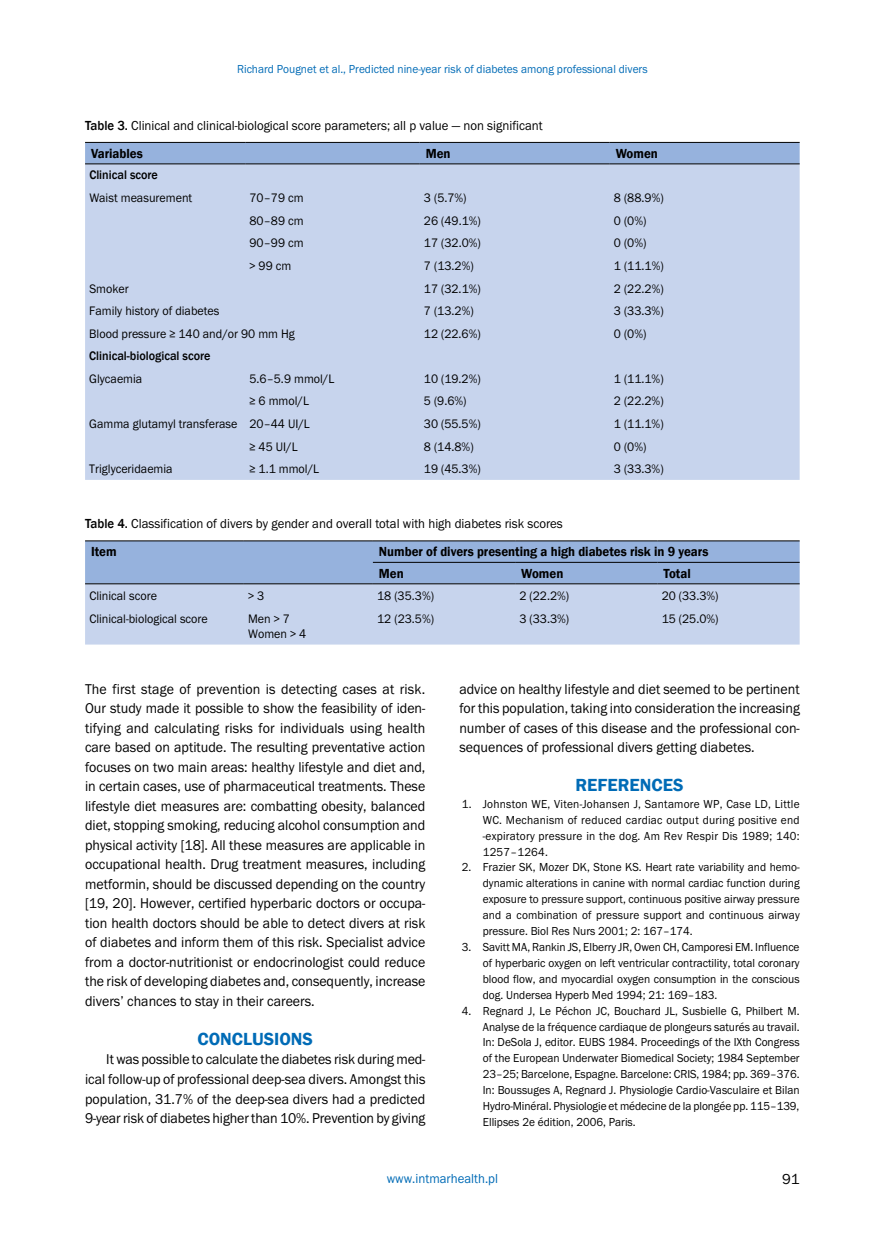
<style>
.page{position:relative;width:872px;height:1234px;background:#fff}
.page>*{position:absolute;margin:0;border:0;box-sizing:border-box;transform-origin:0 0}
.t1{font:600 18px "Franklin Gothic";color:#006bb6}
.t2{font:15px "Franklin Got Itc TEE";color:#000}
.t3{font:14.7px/19.5px "Franklin Got Itc TEE";color:#000;text-align:justify;scale:.95 1}
.t4{font:13.5px "Franklin Got Itc TEE";color:#000;scale:.95 1}
.t5{font:600 13.5px/21.5px "Franklin Gothic";color:#000;scale:.95 1}
.t6{font:13.5px "Franklin Got Itc TEE";color:#006bb6;scale:.95 1}
.t7{font:12.75px/15.3px "Franklin Got Itc TEE";color:#000;scale:.95 1}
.t8{font:500 12.75px "Franklin Gothic";color:#000;scale:.95 1}
.t9{font:12px/15.9px "Franklin Got Itc TEE";color:#000;text-align:justify;scale:.95 1}
.t10{font:12px "Franklin Got Itc TEE";color:#006bb6;scale:.95 1}
.s1{font-family:"Franklin Gothic";font-weight:500}
</style>
<div class="page">
<div style="left:85px;top:143px;width:714px;height:20px;background:#96b2dd"></div>
<div style="left:85px;top:164px;width:714px;height:316px;background:#c7d4ed"></div>
<hr style="left:85px;top:142px;width:160px;height:1px;background:#000">
<hr style="left:245px;top:142px;width:175px;height:1px;background:#000">
<hr style="left:420px;top:142px;width:189px;height:1px;background:#000">
<hr style="left:609px;top:142px;width:190px;height:1px;background:#000">
<hr style="left:85px;top:163px;width:160px;height:1px;background:#000">
<hr style="left:245px;top:163px;width:175px;height:1px;background:#000">
<hr style="left:420px;top:163px;width:189px;height:1px;background:#000">
<hr style="left:609px;top:163px;width:190px;height:1px;background:#000">
<div style="left:85px;top:541px;width:714px;height:42px;background:#96b2dd"></div>
<div style="left:85px;top:584px;width:714px;height:60px;background:#c7d4ed"></div>
<hr style="left:373px;top:562px;width:142px;height:1px;background:#000">
<hr style="left:515px;top:562px;width:142px;height:1px;background:#000">
<hr style="left:657px;top:562px;width:142px;height:1px;background:#000">
<hr style="left:85px;top:540px;width:159px;height:1px;background:#000">
<hr style="left:244px;top:540px;width:129px;height:1px;background:#000">
<hr style="left:373px;top:540px;width:142px;height:1px;background:#000">
<hr style="left:515px;top:540px;width:142px;height:1px;background:#000">
<hr style="left:657px;top:540px;width:142px;height:1px;background:#000">
<hr style="left:85px;top:583px;width:159px;height:1px;background:#000">
<hr style="left:244px;top:583px;width:129px;height:1px;background:#000">
<hr style="left:373px;top:583px;width:142px;height:1px;background:#000">
<hr style="left:515px;top:583px;width:142px;height:1px;background:#000">
<hr style="left:657px;top:583px;width:142px;height:1px;background:#000">
<p class="t10" style="left:237px;top:62px;width:434px">Richard Pougnet et al., Predicted nine-year risk of diabetes among professional divers</p>
<p class="t4" style="left:85px;top:118px;width:483px"><span class="s1">Table 3.</span> Clinical and clinical-biological score parameters; all p value — non significant</p>
<p class="t5" style="left:91px;top:143px;width:56px">Variables</p>
<p class="t5" style="left:426px;top:143px;width:28px">Men</p>
<p class="t5" style="left:615px;top:143px;width:46px">Women</p>
<p class="t8" style="left:89px;top:167px;width:74px">Clinical score</p>
<p class="t7" style="left:89px;top:190px;width:110px">Waist measurement</p>
<p class="t7" style="left:249px;top:190px;width:58px">70–79 cm</p>
<p class="t7" style="left:424px;top:190px;width:46px">3 (5.7%)</p>
<p class="t7" style="left:614px;top:190px;width:54px">8 (88.9%)</p>
<p class="t7" style="left:249px;top:213px;width:58px">80–89 cm</p>
<p class="t7" style="left:424px;top:213px;width:61px">26 (49.1%)</p>
<p class="t7" style="left:614px;top:213px;width:36px">0 (0%)</p>
<p class="t7" style="left:249px;top:235px;width:58px">90–99 cm</p>
<p class="t7" style="left:424px;top:235px;width:61px">17 (32.0%)</p>
<p class="t7" style="left:614px;top:235px;width:36px">0 (0%)</p>
<p class="t7" style="left:249px;top:258px;width:46px">&gt; 99 cm</p>
<p class="t7" style="left:424px;top:258px;width:54px">7 (13.2%)</p>
<p class="t7" style="left:614px;top:258px;width:54px">1 (11.1%)</p>
<p class="t7" style="left:89px;top:281px;width:43px">Smoker</p>
<p class="t7" style="left:424px;top:281px;width:61px">17 (32.1%)</p>
<p class="t7" style="left:614px;top:281px;width:54px">2 (22.2%)</p>
<p class="t7" style="left:89px;top:304px;width:138px">Family history of diabetes</p>
<p class="t7" style="left:424px;top:304px;width:54px">7 (13.2%)</p>
<p class="t7" style="left:614px;top:304px;width:54px">3 (33.3%)</p>
<p class="t7" style="left:89px;top:326px;width:218px">Blood pressure ≥ 140 and/or 90 mm Hg</p>
<p class="t7" style="left:424px;top:326px;width:61px">12 (22.6%)</p>
<p class="t7" style="left:614px;top:326px;width:36px">0 (0%)</p>
<p class="t8" style="left:89px;top:347px;width:129px">Clinical-biological score</p>
<p class="t7" style="left:89px;top:371px;width:57px">Glycaemia</p>
<p class="t7" style="left:249px;top:371px;width:91px">5.6–5.9 mmol/L</p>
<p class="t7" style="left:424px;top:371px;width:61px">10 (19.2%)</p>
<p class="t7" style="left:614px;top:371px;width:54px">1 (11.1%)</p>
<p class="t7" style="left:249px;top:393px;width:64px">≥ 6 mmol/L</p>
<p class="t7" style="left:424px;top:393px;width:46px">5 (9.6%)</p>
<p class="t7" style="left:614px;top:393px;width:54px">2 (22.2%)</p>
<p class="t7" style="left:89px;top:416px;width:234px">Gamma glutamyl transferase 20–44 UI/L</p>
<p class="t7" style="left:424px;top:416px;width:61px">30 (55.5%)</p>
<p class="t7" style="left:614px;top:416px;width:54px">1 (11.1%)</p>
<p class="t7" style="left:249px;top:439px;width:52px">≥ 45 UI/L</p>
<p class="t7" style="left:424px;top:439px;width:54px">8 (14.8%)</p>
<p class="t7" style="left:614px;top:439px;width:36px">0 (0%)</p>
<p class="t7" style="left:89px;top:461px;width:89px">Triglyceridaemia</p>
<p class="t7" style="left:249px;top:461px;width:75px">≥ 1.1 mmol/L</p>
<p class="t7" style="left:424px;top:461px;width:61px">19 (45.3%)</p>
<p class="t7" style="left:614px;top:461px;width:54px">3 (33.3%)</p>
<p class="t4" style="left:85px;top:516px;width:504px"><span class="s1">Table 4.</span> Classification of divers by gender and overall total with high diabetes risk scores</p>
<p class="t5" style="left:91px;top:541px;width:28px">Item</p>
<p class="t5" style="left:379px;top:541px;width:348px">Number of divers presenting a high diabetes risk in 9 years<br>Men</p>
<p class="t5" style="left:521px;top:562px;width:46px">Women</p>
<p class="t5" style="left:663px;top:562px;width:30px">Total</p>
<p class="t7" style="left:89px;top:588px;width:73px">Clinical score</p>
<p class="t7" style="left:248px;top:588px;width:19px">&gt; 3</p>
<p class="t7" style="left:377px;top:588px;width:61px">18 (35.3%)</p>
<p class="t7" style="left:519px;top:588px;width:54px">2 (22.2%)</p>
<p class="t7" style="left:661px;top:588px;width:61px">20 (33.3%)</p>
<p class="t7" style="left:89px;top:611px;width:126px">Clinical-biological score</p>
<p class="t7" style="left:248px;top:611px;width:63px">Men &gt; 7<br>Women &gt; 4</p>
<p class="t7" style="left:377px;top:611px;width:61px">12 (23.5%)</p>
<p class="t7" style="left:519px;top:611px;width:54px">3 (33.3%)</p>
<p class="t7" style="left:661px;top:611px;width:61px">15 (25.0%)</p>
<p class="t3" style="left:85px;top:679px;width:360px">The first stage of prevention is detecting cases at risk.<br>Our study made it possible to show the feasibility of iden&shy;tifying and calculating risks for individuals using health care based on aptitude. The resulting preventative action focuses on two main areas: healthy lifestyle and diet and, in certain cases, use of pharmaceutical treatments. These lifestyle diet measures are: combatting obesity, balanced diet, stopping smoking, reducing alcohol consumption and physical activity [18]. All these measures are applicable in occupational health. Drug treatment measures, including metformin, should be discussed depending on the country [19, 20]. However, certified hyperbaric doctors or occupa&shy;tion health doctors should be able to detect divers at risk of diabetes and inform them of this risk. Specialist advice from a doctor-nutritionist or endocrinologist could reduce the risk of developing diabetes and, consequently, increase divers’ chances to stay in their careers.</p>
<p class="t1" style="left:197px;top:1027px;width:117px">CONCLUSIONS</p>
<p class="t3" style="left:85px;top:1049px;width:360px;text-indent:21px">It was possible to calculate the diabetes risk during med&shy;ical follow-up of professional deep-sea divers. Amongst this population, 31.7% of the deep-sea divers had a predicted 9-year risk of diabetes higher than 10%. Prevention by giving</p>
<p class="t3" style="left:459px;top:679px;width:360px">advice on healthy lifestyle and diet seemed to be pertinent for this population, taking into consideration the increasing number of cases of this disease and the professional con&shy;sequences of professional divers getting diabetes.</p>
<p class="t1" style="left:575px;top:774px;width:110px">REFERENCES</p>
<p class="t9" style="left:483px;top:795px;width:335px;text-indent:-21px">1. Johnston WE, Viten-Johansen J, Santamore WP, Case LD, Little WC. Mechanism of reduced cardiac output during positive end -expiratory pressure in the dog. Am Rev Respir Dis 1989; 140:<br>1257–1264.</p>
<p class="t9" style="left:483px;top:859px;width:335px;text-indent:-21px">2. Frazier SK, Mozer DK, Stone KS. Heart rate variability and hemo&shy;dynamic alterations in canine with normal cardiac function during exposure to pressure support, continuous positive airway pressure and a combination of pressure support and continuous airway pressure. Biol Res Nurs 2001; 2: 167–174.</p>
<p class="t9" style="left:483px;top:939px;width:335px;text-indent:-21px">3. Savitt MA, Rankin JS, Elberry JR, Owen CH, Camporesi EM. Influence of hyperbaric oxygen on left ventricular contractility, total coronary blood flow, and myocardial oxygen consumption in the conscious dog. Undersea Hyperb Med 1994; 21: 169–183.</p>
<p class="t9" style="left:483px;top:1002px;width:335px;text-indent:-21px">4. Regnard J, Le Péchon JC, Bouchard JL, Susbielle G, Philbert M.<br>Analyse de la fréquence cardiaque de plongeurs saturés au travail.<br>In: DeSola J, editor. EUBS 1984. Proceedings of the IXth Congress of the European Underwater Biomedical Society; 1984 September 23–25; Barcelone, Espagne. Barcelone: CRIS, 1984; pp. 369–376.<br>In: Boussuges A, Regnard J. Physiologie Cardio-Vasculaire et Bilan Hydro-Minéral. Physiologie et médecine de la plongée pp. 115–139, Ellipses 2e édition, 2006, Paris.</p>
<p class="t6" style="left:387px;top:1170px;width:119px">www.intmarhealth.pl</p>
<p class="t2" style="left:782px;top:1170px;width:19px">91</p>
</div>
